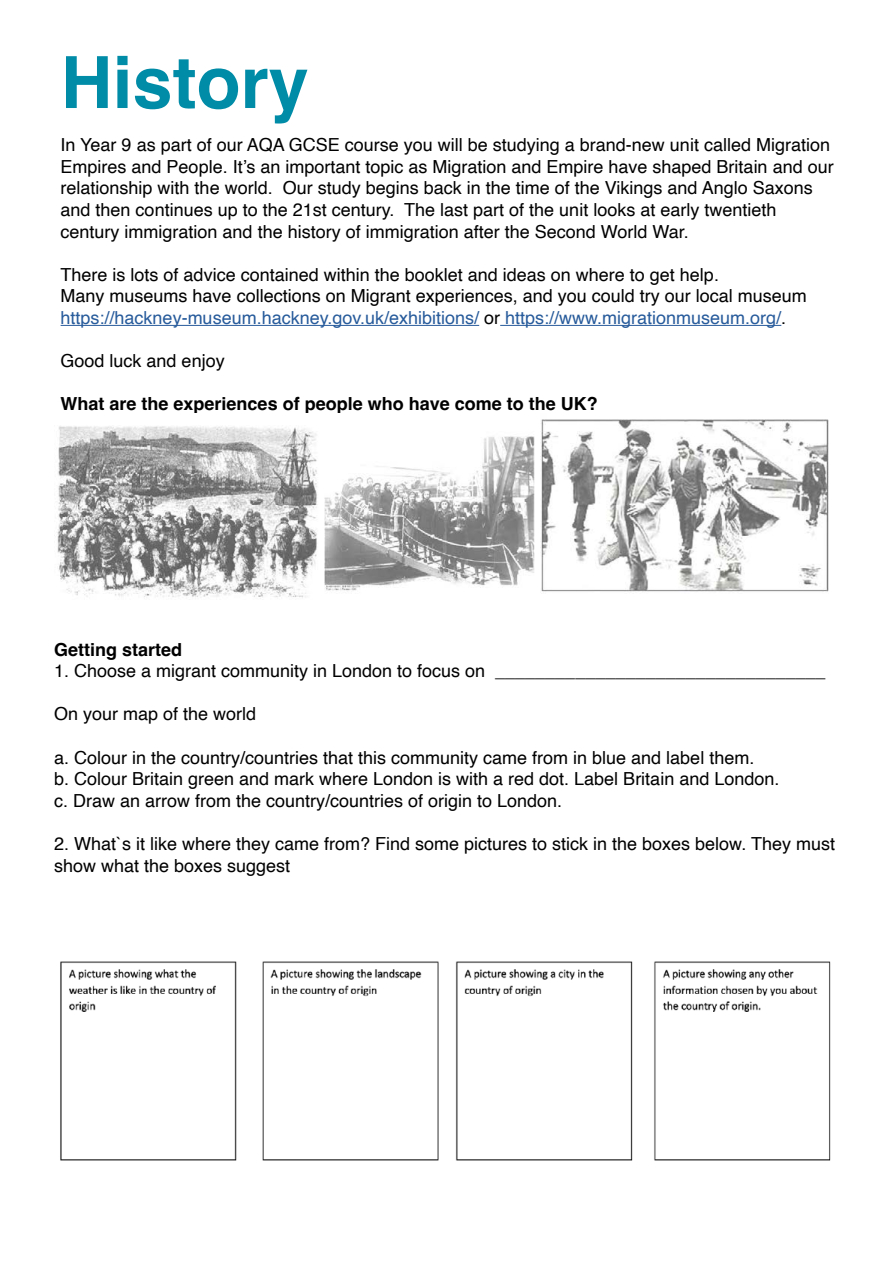
<style>
.page{position:relative;width:893px;height:1263px;background:#fff}
.page>*{position:absolute;margin:0;border:0;box-sizing:border-box;transform-origin:0 0}
.t1{font:700 72px "Helvetica";color:#008ba7}
.t2{font:18px/21.6px "Helvetica";color:#000}
.t3{font:700 18px "Helvetica";color:#000}
.s1{color:#275b9b}
</style>
<div class="page">
<hr style="left:61px;top:325px;width:418px;height:1px;background:#275b9b">
<hr style="left:500px;top:325px;width:281px;height:1px;background:#275b9b">
<img style="left:57px;top:419px;width:772px;height:179px">
<img style="left:60px;top:961px;width:771px;height:200px">
<h1 class="t1" style="left:61px;top:39px;width:250px">History</h1>
<p class="t2" style="left:61px;top:135px;width:775px">In Year 9 as part of our AQA GCSE course you will be studying a brand-new unit called Migration Empires and People. It’s an important topic as Migration and Empire have shaped Britain and our relationship with the world. Our study begins back in the time of the Vikings and Anglo Saxons and then continues up to the 21st century. The last part of the unit looks at early twentieth century immigration and the history of immigration after the Second World War.</p>
<p class="t2" style="left:61px;top:264px;width:748px">There is lots of advice contained within the booklet and ideas on where to get help.<br>Many museums have collections on Migrant experiences, and you could try our local museum <span class="s1">https://hackney-museum.hackney.gov.uk/exhibitions/</span> or <span class="s1">https://www.migrationmuseum.org/</span>.</p>
<p class="t2" style="left:61px;top:351px;width:166px">Good luck and enjoy</p>
<p class="t3" style="left:61px;top:393px;width:539px">What are the experiences of people who have come to the UK?</p>
<p class="t3" style="left:54px;top:638px;width:130px">Getting started</p>
<p class="t2" style="left:54px;top:661px;width:773px">1. Choose a migrant community in London to focus on _________________________________</p>
<p class="t2" style="left:54px;top:704px;width:204px">On your map of the world</p>
<p class="t2" style="left:54px;top:747px;width:727px">a. Colour in the country/countries that this community came from in blue and label them.<br>b. Colour Britain green and mark where London is with a red dot. Label Britain and London. c. Draw an arrow from the country/countries of origin to London.</p>
<p class="t2" style="left:54px;top:833px;width:783px">2. What`s it like where they came from? Find some pictures to stick in the boxes below. They must show what the boxes suggest</p>
</div>
